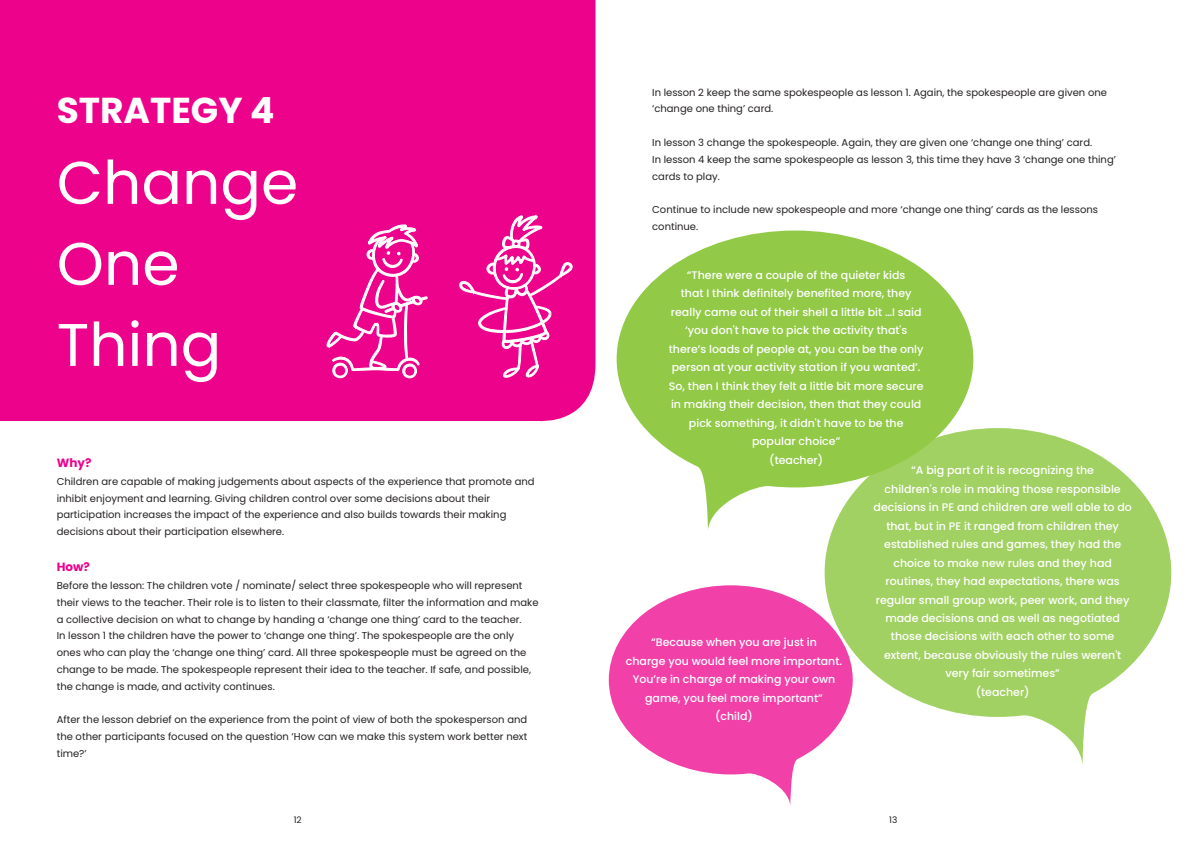
<style>
.page{position:relative;width:1191px;height:842px;background:#fff}
.page>*{position:absolute;margin:0;border:0;box-sizing:border-box;transform-origin:0 0}
.t1{font:60px/81px "Poppins";color:#fff}
.t2{font:700 36px "Poppins";color:#fff}
.t3{font:700 12px "Poppins";color:#ed028c}
.t4{font:500 11px/18.5px "Poppins";color:#fff;text-align:center}
.t5{font:10px/16.8px "Poppins";color:#231f20}
.t6{font:9px "Poppins";color:#231f20}
</style>
<div class="page">
<div style="left:0;top:0;width:595px;height:422px;background:#ed028c"></div>
<svg style="left:459px;top:215px;width:115px;height:172px;background:#ef269c"></svg>
<svg style="left:326px;top:224px;width:102px;height:171px;background:#ef2b9e"></svg>
<svg style="left:318px;top:213px;width:1px;height:56px"></svg>
<svg style="left:616px;top:231px;width:357px;height:299px;fill:#92c947"></svg>
<svg style="left:609px;top:585px;width:215px;height:220px;fill:#f141a8"></svg>
<svg style="left:824px;top:428px;width:347px;height:336px;fill:#a2d163"></svg>
<h2 class="t2" style="left:57px;top:89px;width:219px">STRATEGY 4</h2>
<h1 class="t1" style="left:57px;top:143px;width:243px">Change<br>One<br>Thing</h1>
<p class="t3" style="left:57px;top:455px;width:36px">Why?</p>
<p class="t5" style="left:57px;top:473px;width:479px">Children are capable of making judgements about aspects of the experience that promote and inhibit enjoyment and learning. Giving children control over some decisions about their participation increases the impact of the experience and also builds towards their making decisions about their participation elsewhere.</p>
<p class="t3" style="left:57px;top:560px;width:35px">How?</p>
<p class="t5" style="left:57px;top:577px;width:483px">Before the lesson: The children vote / nominate/ select three spokespeople who will represent their views to the teacher. Their role is to listen to their classmate, filter the information and make a collective decision on what to change by handing a ‘change one thing’ card to the teacher.<br>In lesson 1 the children have the power to ‘change one thing’. The spokespeople are the only ones who can play the ‘change one thing’ card. All three spokespeople must be agreed on the change to be made. The spokespeople represent their idea to the teacher. If safe, and possible, the change is made, and activity continues.</p>
<p class="t5" style="left:57px;top:711px;width:472px;text-align:justify">After the lesson debrief on the experience from the point of view of both the spokesperson and the other participants focused on the question ‘How can we make this system work better next time?’</p>
<p class="t6" style="left:294px;top:815px;width:10px">12</p>
<p class="t5" style="left:652px;top:84px;width:456px">In lesson 2 keep the same spokespeople as lesson 1. Again, the spokespeople are given one ‘change one thing’ card.</p>
<p class="t5" style="left:652px;top:134px;width:465px">In lesson 3 change the spokespeople. Again, they are given one ‘change one thing’ card.<br>In lesson 4 keep the same spokespeople as lesson 3, this time they have 3 ‘change one thing’ cards to play.</p>
<p class="t5" style="left:652px;top:201px;width:447px">Continue to include new spokespeople and more ‘change one thing’ cards as the lessons continue.</p>
<p class="t4" style="left:669px;top:266px;width:256px">“There were a couple of the quieter kids<br>that I think definitely benefited more, they really came out of their shell a little bit …I said ‘you don't have to pick the activity that's there’s loads of people at, you can be the only person at your activity station if you wanted’.<br>So, then I think they felt a little bit more secure in making their decision, then that they could pick something, it didn't have to be the popular choice”<br>(teacher)</p>
<p class="t4" style="left:873px;top:461px;width:260px">“A big part of it is recognizing the<br>children's role in making those responsible decisions in PE and children are well able to do that, but in PE it ranged from children they established rules and games, they had the choice to make new rules and they had routines, they had expectations, there was regular small group work, peer work, and they made decisions and as well as negotiated those decisions with each other to some extent, because obviously the rules weren't very fair sometimes”<br>(teacher)</p>
<p class="t4" style="left:626px;top:633px;width:218px">“Because when you are just in<br>charge you would feel more important.<br>You’re in charge of making your own game, you feel more important” (child)</p>
<p class="t6" style="left:889px;top:815px;width:10px">13</p>
</div>
